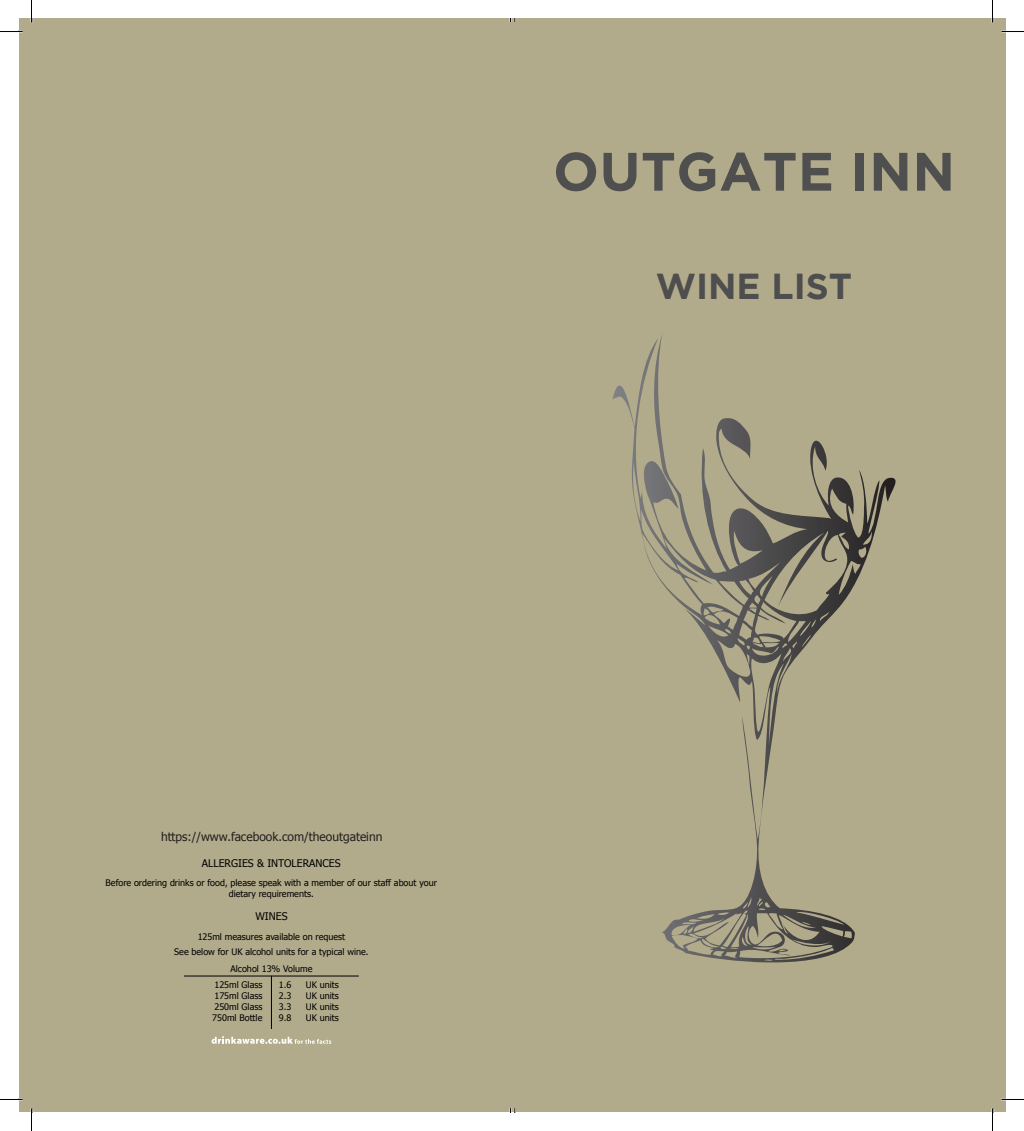
<style>
.page{position:relative;width:1024px;height:1131px;background:#fff}
.page>*{position:absolute;margin:0;border:0;box-sizing:border-box;transform-origin:0 0}
.t1{font:700 54px "Gotham";letter-spacing:.01em;color:#4f4f4f}
.t2{font:700 36px "Gotham";color:#4f4e4f}
.t3{font:12px "Tahoma";color:#231f20}
.t4{font:10.5px "Tahoma";color:#000001}
.t5{font:9px/15px "Tahoma";color:#000001;text-align:center}
</style>
<div class="page">
<div style="left:512px;top:19px;width:493px;height:1092px;background:#b2ab8b"></div>
<svg style="left:612px;top:335px;width:283px;height:627px"></svg>
<div style="left:19px;top:19px;width:493px;height:1092px;background:#b2ab8b"></div>
<hr style="left:271px;top:975px;width:1px;height:53px;background:#000001">
<hr style="left:184px;top:975px;width:175px;height:1px;background:#000001">
<svg style="left:212px;top:1036px;width:119px;height:7px"></svg>
<svg style="left:510px;top:19px;width:6px;height:3px"></svg>
<svg style="left:510px;top:1108px;width:6px;height:3px"></svg>
<hr style="left:0;top:1098px;width:22px;height:2px;background:#fff">
<hr style="left:1001px;top:1098px;width:23px;height:2px;background:#fff">
<svg style="left:0;top:30px;width:23px;height:2px"></svg>
<svg style="left:1001px;top:30px;width:23px;height:2px"></svg>
<svg style="left:31px;top:0;width:2px;height:22px"></svg>
<svg style="left:31px;top:1108px;width:2px;height:22px"></svg>
<svg style="left:992px;top:0;width:2px;height:22px"></svg>
<svg style="left:992px;top:1108px;width:2px;height:22px"></svg>
<h1 class="t1" style="left:553px;top:136px;width:403px">OUTGATE INN</h1>
<h2 class="t2" style="left:656px;top:265px;width:198px">WINE LIST</h2>
<h3 class="t3" style="left:161px;top:828px;width:223px">https://www.facebook.com/theoutgateinn</h3>
<p class="t4" style="left:202px;top:855px;width:140px">ALLERGIES &amp; INTOLERANCES</p>
<p class="t5" style="left:106px;top:876px;width:333px;line-height:10.8px">Before ordering drinks or food, please speak with a member of our staff about your dietary requirements.</p>
<p class="t4" style="left:255px;top:909px;width:34px">WINES</p>
<p class="t5" style="left:174px;top:928px;width:196px">125ml measures available on request<br>See below for UK alcohol units for a typical wine.</p>
<p class="t5" style="left:214px;top:959px;width:99px;line-height:16.8px;text-align:left;text-indent:16px">Alcohol 13% Volume<br>125ml Glass</p>
<p class="t5" style="left:279px;top:977px;width:14px">1.6</p>
<p class="t5" style="left:306px;top:977px;width:35px">UK units</p>
<p class="t5" style="left:214px;top:987px;width:49px">175ml Glass</p>
<p class="t5" style="left:279px;top:987px;width:14px">2.3</p>
<p class="t5" style="left:306px;top:987px;width:35px">UK units</p>
<p class="t5" style="left:214px;top:998px;width:49px">250ml Glass</p>
<p class="t5" style="left:279px;top:998px;width:14px">3.3</p>
<p class="t5" style="left:306px;top:998px;width:35px">UK units</p>
<p class="t5" style="left:212px;top:1009px;width:52px">750ml Bottle</p>
<p class="t5" style="left:279px;top:1009px;width:14px">9.8</p>
<p class="t5" style="left:306px;top:1009px;width:35px">UK units</p>
</div>
